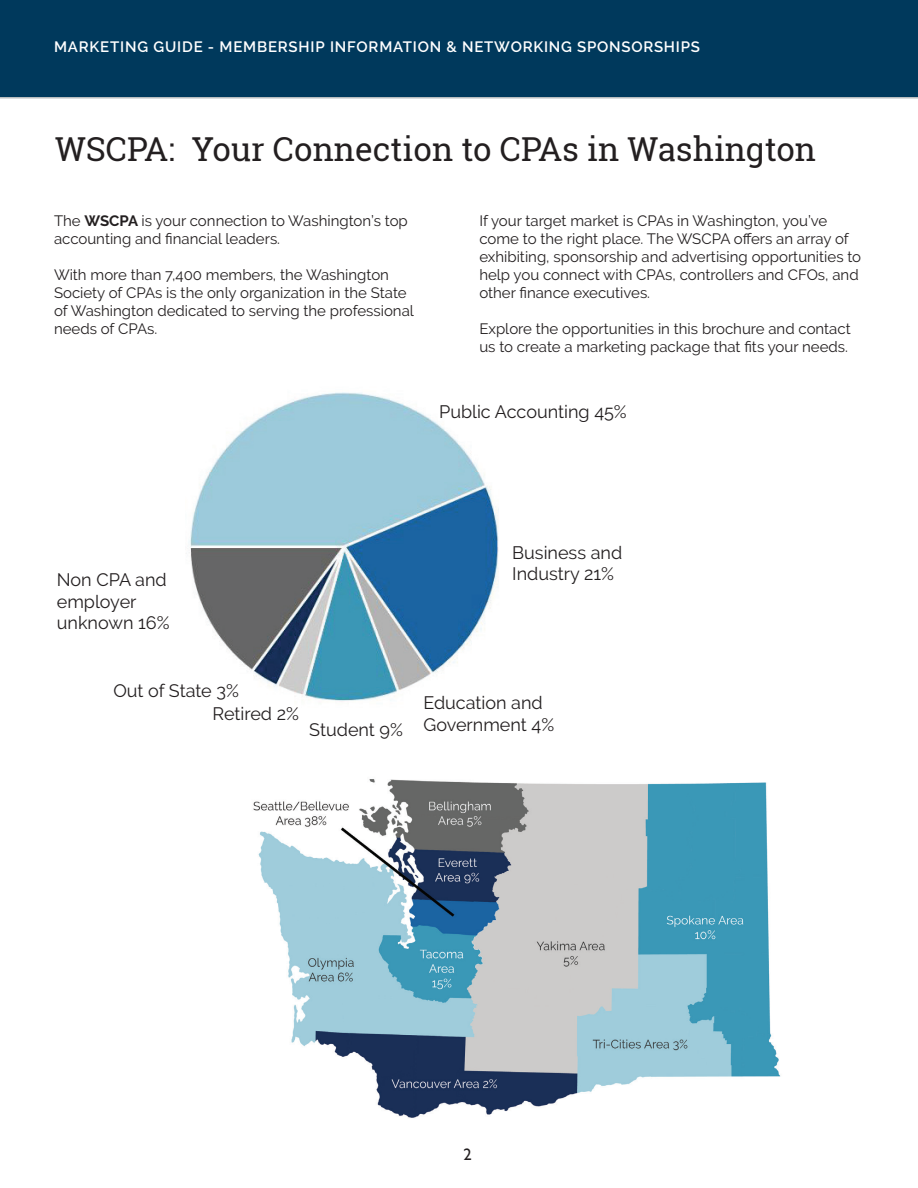
<style>
.page{position:relative;width:918px;height:1188px;background:#fff}
.page>*{position:absolute;margin:0;border:0;box-sizing:border-box;transform-origin:0 0}
.t1{font:33px "Roboto Slab";color:#231f20}
.t2{font:18px/21.6px "Raleway";color:#231f20}
.t3{font:16.5px "Gill Sans";color:#231f20}
.t4{font:15px/18px "Raleway";color:#231f20}
.t5{font:600 15px "Raleway";letter-spacing:.05em;color:#fff}
.s1{font-weight:700}
</style>
<div class="page">
<div style="left:0;top:0;width:918px;height:99px;background:#00395c"></div>
<img style="left:189px;top:392px;width:310px;height:310px">
<img style="left:253px;top:779px;width:528px;height:339px">
<p class="t5" style="left:54px;top:38px;width:647px">MARKETING GUIDE - MEMBERSHIP INFORMATION &amp; NETWORKING SPONSORSHIPS</p>
<h1 class="t1" style="left:55px;top:126px;width:763px">WSCPA: Your Connection to CPAs in Washington</h1>
<p class="t4" style="left:54px;top:211px;width:355px">The <span class="s1">WSCPA</span> is your connection to Washington’s top accounting and financial leaders.</p>
<p class="t4" style="left:54px;top:265px;width:361px">With more than 7,400 members, the Washington Society of CPAs is the only organization in the State of Washington dedicated to serving the professional needs of CPAs.</p>
<p class="t4" style="left:479px;top:211px;width:383px">If your target market is CPAs in Washington, you’ve come to the right place. The WSCPA offers an array of exhibiting, sponsorship and advertising opportunities to help you connect with CPAs, controllers and CFOs, and other finance executives.</p>
<p class="t4" style="left:479px;top:319px;width:373px">Explore the opportunities in this brochure and contact us to create a marketing package that fits your needs.</p>
<p class="t2" style="left:439px;top:400px;width:189px">Public Accounting 45%</p>
<p class="t2" style="left:57px;top:569px;width:114px">Non CPA and employer unknown 16%</p>
<p class="t2" style="left:213px;top:679px;width:88px;line-height:23.5px;text-indent:-99px">Out of State 3%<br>Retired 2%</p>
<p class="t2" style="left:309px;top:719px;width:95px">Student 9%</p>
<p class="t2" style="left:512px;top:541px;width:112px">Business and<br>Industry 21%</p>
<p class="t2" style="left:424px;top:692px;width:132px">Education and<br>Government 4%</p>
<p class="t3" style="left:464px;top:1145px;width:10px">2</p>
</div>
